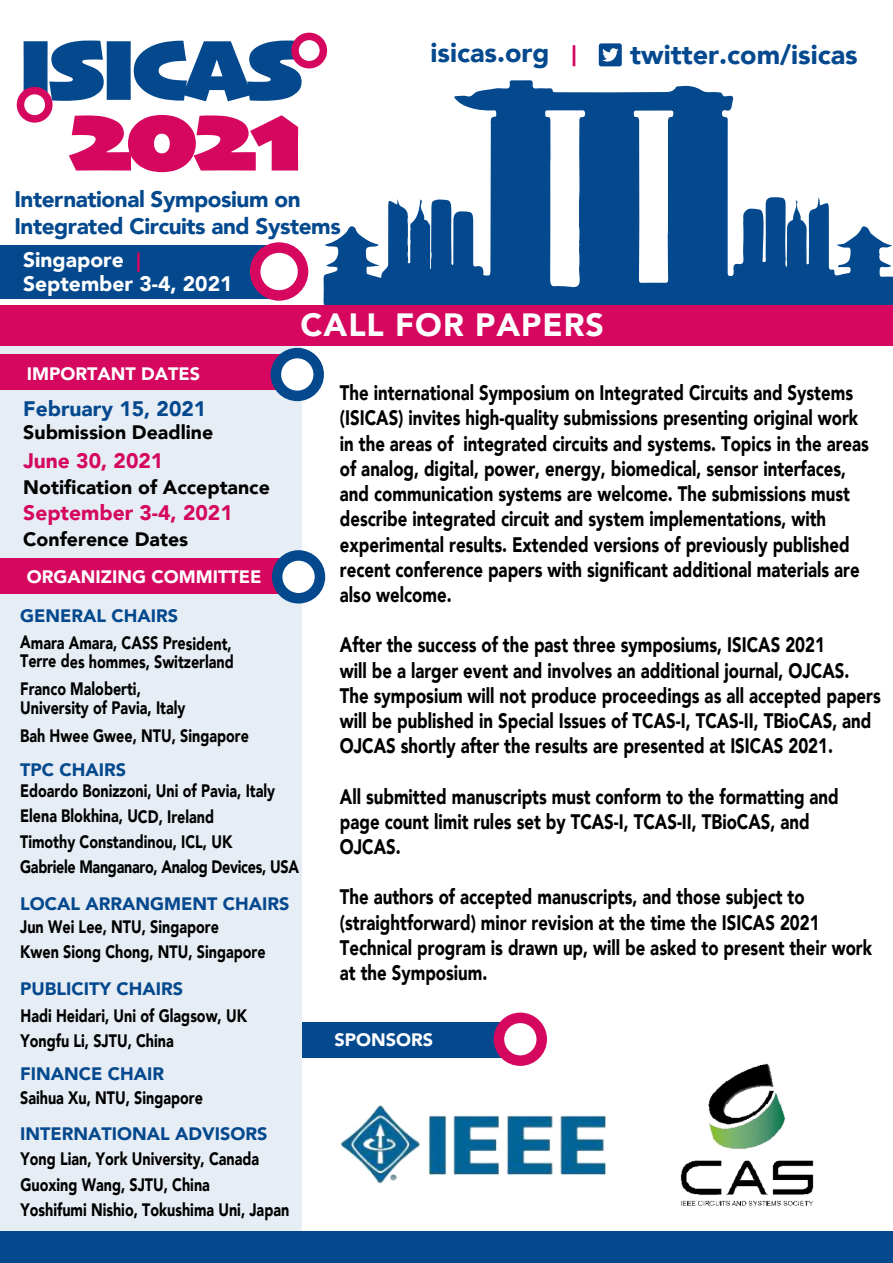
<style>
.page{position:relative;width:893px;height:1263px;background:#fff}
.page>*{position:absolute;margin:0;border:0;box-sizing:border-box;transform-origin:0 0}
.t1{font:107.55px "Skia";color:#d5075e}
.t2{font:89.55px "Skia";letter-spacing:-.04em;color:#04488e}
.t3{font:900 32.1px "Avenir";letter-spacing:.03em;color:#fefefe}
.t4{font:900 27px "Avenir";color:#04488e}
.t5{font:900 22.5px/27px "Avenir";letter-spacing:-.02em;color:#04488e}
.t6{font:900 21px/25.2px "Avenir";color:#000;scale:.8 1}
.t7{font:900 21px "Avenir";color:#d5075e}
.t8{font:900 21px/24.2px "Avenir";color:#fff}
.t9{font:900 21px "Avenir";color:#04488e}
.t10{font:900 19.5px "Avenir";color:#000}
.t11{font:900 18px/25.5px "Avenir";color:#000;scale:.8 1}
.t12{font:900 18px "Avenir";color:#04488e}
.t13{font:900 18px "Avenir";color:#fff}
.s1{font-size:19.2px;color:#d5075e}
.s2{font-size:21px;color:#d5075e}
</style>
<div class="page">
<div style="left:0;top:245px;width:279px;height:53px;background:#04488e"></div>
<div style="left:265px;top:1022px;width:250px;height:36px;background:#04488e"></div>
<svg style="left:323px;top:80px;width:570px;height:225px"></svg>
<div style="left:0;top:329px;width:302px;height:929px;background:#e6edf4"></div>
<div style="left:0;top:1231px;width:893px;height:32px;background:#04488e"></div>
<div style="left:0;top:558px;width:296px;height:36px;background:#d5075e"></div>
<div style="left:0;top:354px;width:296px;height:36px;background:#d5075e"></div>
<div style="left:0;top:305px;width:893px;height:40px;background:#d5075e"></div>
<svg style="left:599px;top:43px;width:23px;height:23px"></svg>
<img style="left:680px;top:1063px;width:134px;height:143px">
<img style="left:340px;top:1036px;width:267px;height:148px">
<svg style="left:499px;top:1018px;width:43px;height:43px"></svg>
<div style="left:494px;top:1012px;width:53px;height:54px;border:10px solid #d5075e;border-radius:50%"></div>
<svg style="left:255px;top:248px;width:48px;height:47px"></svg>
<div style="left:250px;top:242px;width:58px;height:59px;border:10px solid #d5075e;border-radius:50%"></div>
<div style="left:291px;top:33px;width:36px;height:35px;border:8px solid #d5075e;border-radius:50%"></div>
<div style="left:17px;top:87px;width:36px;height:36px;border:8px solid #d5075e;border-radius:50%"></div>
<svg style="left:277px;top:555px;width:43px;height:43px"></svg>
<div style="left:272px;top:550px;width:53px;height:53px;border:10px solid #04488e;border-radius:50%"></div>
<svg style="left:276px;top:353px;width:43px;height:43px"></svg>
<div style="left:271px;top:348px;width:53px;height:53px;border:10px solid #04488e;border-radius:50%"></div>
<h2 class="t2" style="left:19px;top:17px;width:286px">ISICAS</h2>
<h1 class="t1" style="left:68px;top:71px;width:237px">2021</h1>
<p class="t5" style="left:14px;top:185px;width:328px">International Symposium on<br>Integrated Circuits and Systems</p>
<p class="t8" style="left:23px;top:247px;width:211px">Singapore <span class="s1">|<br></span>September 3-4, 2021</p>
<p class="t4" style="left:430px;top:30px;width:148px">isicas.org <span class="s2">|</span></p>
<p class="t4" style="left:630px;top:31px;width:229px">twitter.com/isicas</p>
<h3 class="t3" style="left:301px;top:297px;width:305px">CALL FOR PAPERS</h3>
<p class="t13" style="left:27px;top:358px;width:175px">IMPORTANT DATES</p>
<p class="t9" style="left:23px;top:390px;width:185px">February 15, 2021</p>
<p class="t10" style="left:23px;top:415px;width:191px">Submission Deadline</p>
<p class="t7" style="left:23px;top:443px;width:141px">June 30, 2021</p>
<p class="t10" style="left:23px;top:470px;width:248px">Notification of Acceptance</p>
<p class="t7" style="left:23px;top:495px;width:211px">September 3-4, 2021</p>
<p class="t10" style="left:23px;top:523px;width:166px">Conference Dates</p>
<p class="t13" style="left:27px;top:561px;width:236px">ORGANIZING COMMITTEE</p>
<p class="t12" style="left:20px;top:601px;width:160px">GENERAL CHAIRS</p>
<p class="t11" style="left:20px;top:633px;width:269px;line-height:18.8px">Amara Amara, CASS President,<br>Terre des hommes, Switzerland</p>
<p class="t11" style="left:20px;top:679px;width:208px;line-height:18.8px">Franco Maloberti,<br>University of Pavia, Italy</p>
<p class="t11" style="left:20px;top:722px;width:287px">Bah Hwee Gwee, NTU, Singapore</p>
<p class="t12" style="left:20px;top:754px;width:107px">TPC CHAIRS</p>
<p class="t11" style="left:20px;top:777px;width:350px">Edoardo Bonizzoni, Uni of Pavia, Italy Elena Blokhina, UCD, Ireland<br>Timothy Constandinou, ICL, UK<br>Gabriele Manganaro, Analog Devices, USA</p>
<p class="t12" style="left:20px;top:888px;width:271px">LOCAL ARRANGMENT CHAIRS</p>
<p class="t11" style="left:20px;top:913px;width:308px">Jun Wei Lee, NTU, Singapore<br>Kwen Siong Chong, NTU, Singapore</p>
<p class="t12" style="left:20px;top:973px;width:164px">PUBLICITY CHAIRS</p>
<p class="t11" style="left:20px;top:1002px;width:285px">Hadi Heidari, Uni of Glagsow, UK<br>Yongfu Li, SJTU, China</p>
<p class="t12" style="left:20px;top:1058px;width:145px">FINANCE CHAIR</p>
<p class="t11" style="left:20px;top:1084px;width:230px">Saihua Xu, NTU, Singapore</p>
<p class="t12" style="left:20px;top:1118px;width:249px">INTERNATIONAL ADVISORS</p>
<p class="t11" style="left:20px;top:1146px;width:337px">Yong Lian, York University, Canada<br>Guoxing Wang, SJTU, China<br>Yoshifumi Nishio, Tokushima Uni, Japan</p>
<p class="t6" style="left:340px;top:380px;width:663px">The international Symposium on Integrated Circuits and Systems (ISICAS) invites high-quality submissions presenting original work in the areas of integrated circuits and systems. Topics in the areas of analog, digital, power, energy, biomedical, sensor interfaces, and communication systems are welcome. The submissions must describe integrated circuit and system implementations, with experimental results. Extended versions of previously published recent conference papers with significant additional materials are also welcome.</p>
<p class="t6" style="left:340px;top:632px;width:678px">After the success of the past three symposiums, ISICAS 2021<br>will be a larger event and involves an additional journal, OJCAS.<br>The symposium will not produce proceedings as all accepted papers will be published in Special Issues of TCAS-I, TCAS-II, TBioCAS, and OJCAS shortly after the results are presented at ISICAS 2021.</p>
<p class="t6" style="left:340px;top:783px;width:625px">All submitted manuscripts must conform to the formatting and page count limit rules set by TCAS-I, TCAS-II, TBioCAS, and<br>OJCAS.</p>
<p class="t6" style="left:340px;top:884px;width:667px">The authors of accepted manuscripts, and those subject to (straightforward) minor revision at the time the ISICAS 2021<br>Technical program is drawn up, will be asked to present their work at the Symposium.</p>
<p class="t13" style="left:334px;top:1024px;width:100px">SPONSORS</p>
</div>
